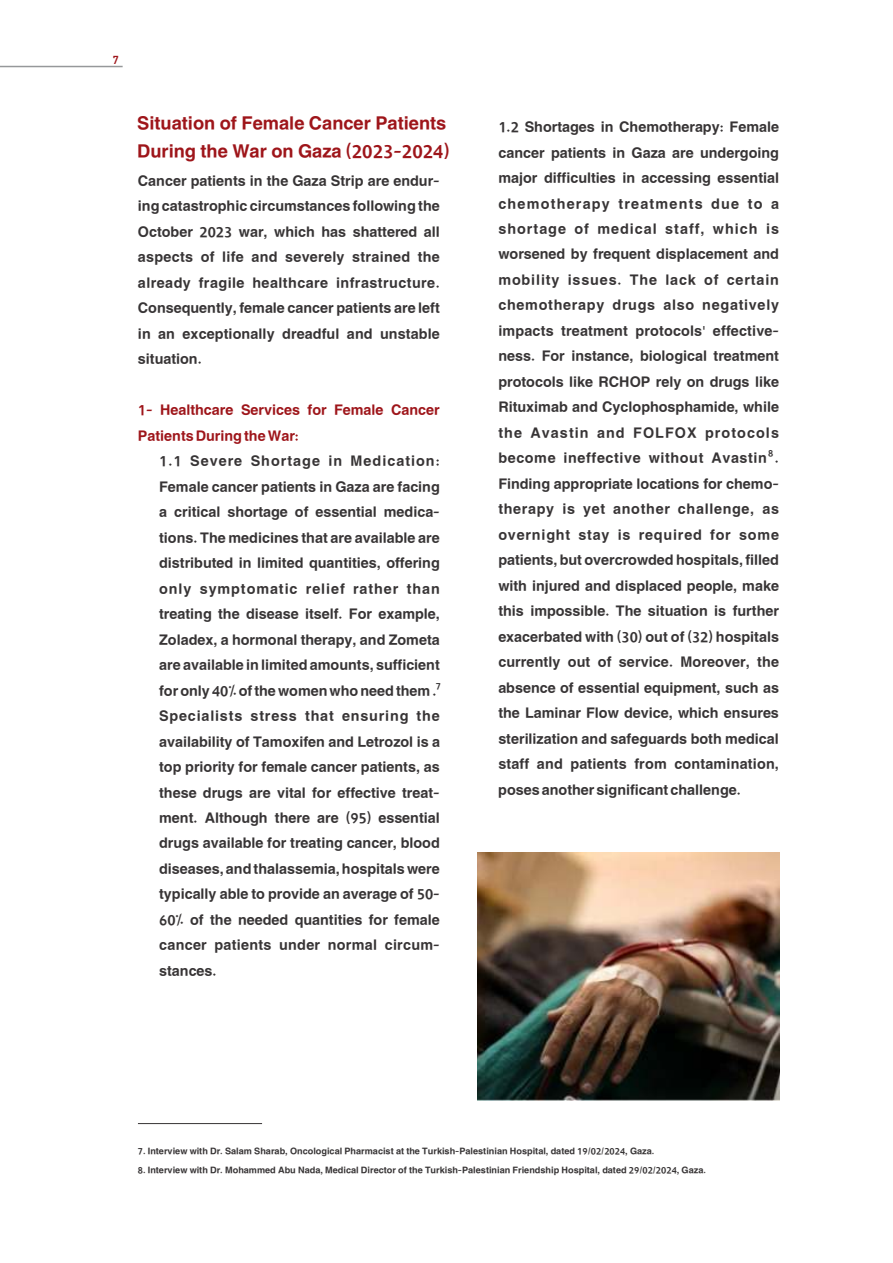
<style>
.page{position:relative;width:893px;height:1263px;background:#fff}
.page>*{position:absolute;margin:0;border:0;box-sizing:border-box;transform-origin:0 0}
.t1{font:21px/28.2px "Hacen Liner Screen Bd";color:#9e151a}
.t2{font:16.5px/25.5px "Hacen Liner Screen Bd";color:#373435;text-align:justify}
.t3{font:16.5px/25.5px "Hacen Liner Screen Bd";color:#9e151a}
.t4{font:500 12px "DIN Next LTW23";color:#9e151a}
.t5{font:10.5px "Hacen Liner Screen Bd";color:#373435}
.t6{font:10.5px "Hacen Liner Screen";color:#373435}
</style>
<div class="page">
<hr style="left:0;top:66px;width:123px;height:1px;background:#96989a">
<hr style="left:138px;top:1123px;width:124px;height:1px;background:#373435">
<img style="left:477px;top:852px;width:302px;height:248px">
<p class="t4" style="left:113px;top:55px;width:8px">7</p>
<p class="t1" style="left:137px;top:111px;width:314px">Situation of Female Cancer Patients<br>During the War on Gaza (2023-2024)</p>
<p class="t2" style="left:498px;top:116px;width:282px">1.2 Shortages in Chemotherapy: Female cancer patients in Gaza are undergoing major difficulties in accessing essential chemotherapy treatments due to a shortage of medical staff, which is worsened by frequent displacement and mobility issues. The lack of certain chemotherapy drugs also negatively impacts treatment protocols' effective&shy;ness. For instance, biological treatment protocols like RCHOP rely on drugs like Rituximab and Cyclophosphamide, while the Avastin and FOLFOX protocols become ineffective without Avastin .<br>Finding appropriate locations for chemo&shy;therapy is yet another challenge, as overnight stay is required for some patients, but overcrowded hospitals, filled with injured and displaced people, make this impossible. The situation is further exacerbated with (30) out of (32) hospitals currently out of service. Moreover, the absence of essential equipment, such as the Laminar Flow device, which ensures sterilization and safeguards both medical staff and patients from contamination, poses another significant challenge.</p>
<p class="t2" style="left:138px;top:170px;width:303px">Cancer patients in the Gaza Strip are endur&shy;ing catastrophic circumstances following the October 2023 war, which has shattered all aspects of life and severely strained the already fragile healthcare infrastructure.<br>Consequently, female cancer patients are left in an exceptionally dreadful and unstable situation.</p>
<p class="t3" style="left:138px;top:399px;width:303px">1- Healthcare Services for Female Cancer<br>Patients During the War:</p>
<p class="t2" style="left:159px;top:450px;width:283px;text-align:left">1.1 Severe Shortage in Medication:<br>Female cancer patients in Gaza are facing a critical shortage of essential medica&shy;tions. The medicines that are available are distributed in limited quantities, offering only symptomatic relief rather than treating the disease itself. For example, Zoladex, a hormonal therapy, and Zometa are available in limited amounts, sufficient for only 40% of the women who need them .<br>Specialists stress that ensuring the availability of Tamoxifen and Letrozol is a top priority for female cancer patients, as these drugs are vital for effective treat&shy;ment. Although there are (95) essential drugs available for treating cancer, blood diseases, and thalassemia, hospitals were typically able to provide an average of 50- 60% of the needed quantities for female cancer patients under normal circum&shy;stances.</p>
<p class="t6" style="left:768px;top:448px;width:7px">8</p>
<p class="t6" style="left:436px;top:682px;width:7px">7</p>
<p class="t5" style="left:138px;top:1147px;width:518px">7. Interview with Dr. Salam Sharab, Oncological Pharmacist at the Turkish-Palestinian Hospital, dated 19/02/2024, Gaza.</p>
<p class="t5" style="left:138px;top:1166px;width:570px">8. Interview with Dr. Mohammed Abu Nada, Medical Director of the Turkish-Palestinian Friendship Hospital, dated 29/02/2024, Gaza.</p>
</div>
